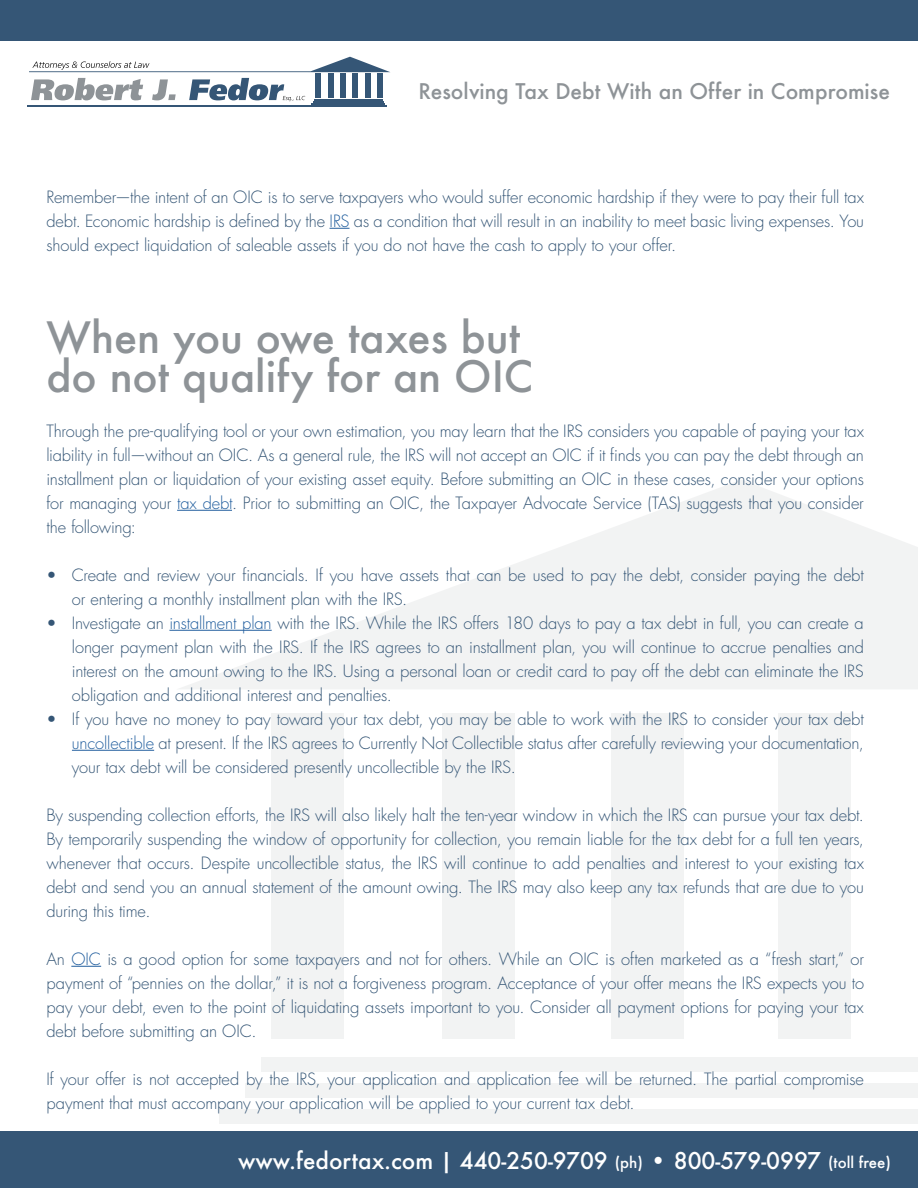
<style>
.page{position:relative;width:918px;height:1188px;background:#fff}
.page>*{position:absolute;margin:0;border:0;box-sizing:border-box;transform-origin:0 0}
.t1{font:500 42px/39px "Futura";color:#8e9397}
.t2{font:500 22.5px "Futura";color:#fff}
.t3{font:500 21px "Futura";color:#8e9397}
.t4{font:300 16.5px/24px "Futura Std";letter-spacing:-.01em;color:#355676;text-align:justify}
.s1{color:#215e9e}
.s2{font-size:15px}
</style>
<div class="page">
<div style="left:779px;top:713px;width:72px;height:326px;background:#f2f3f3"></div>
<svg style="left:176px;top:480px;width:742px;height:209px;fill:#f2f3f3"></svg>
<div style="left:219px;top:1109px;width:699px;height:15px;background:#f2f3f3"></div>
<div style="left:245px;top:1083px;width:673px;height:15px;background:#f2f3f3"></div>
<div style="left:271px;top:713px;width:72px;height:326px;background:#f2f3f3"></div>
<div style="left:261px;top:1057px;width:657px;height:15px;background:#f2f3f3"></div>
<div style="left:611px;top:713px;width:72px;height:326px;background:#f2f3f3"></div>
<div style="left:442px;top:713px;width:72px;height:326px;background:#f2f3f3"></div>
<svg style="left:330px;top:228px;width:20px;height:1px"></svg>
<hr style="left:177px;top:510px;width:55px;height:1px;background:#215e9e">
<hr style="left:169px;top:630px;width:103px;height:1px;background:#215e9e">
<hr style="left:72px;top:750px;width:82px;height:1px;background:#215e9e">
<hr style="left:71px;top:966px;width:30px;height:1px;background:#215e9e">
<div style="left:0;top:0;width:918px;height:40px;background:#355676"></div>
<svg style="left:31px;top:78px;width:112px;height:22px"></svg>
<svg style="left:152px;top:79px;width:24px;height:21px"></svg>
<svg style="left:189px;top:78px;width:116px;height:23px"></svg>
<hr style="left:27px;top:105px;width:359px;height:1px;background:#355676">
<div style="left:353px;top:74px;width:5px;height:24px;background:#355676"></div>
<div style="left:365px;top:74px;width:5px;height:24px;background:#355676"></div>
<div style="left:377px;top:74px;width:5px;height:24px;background:#355676"></div>
<svg style="left:29px;top:57px;width:361px;height:15px"></svg>
<hr style="left:311px;top:103px;width:74px;height:1px;background:#355676">
<hr style="left:313px;top:101px;width:71px;height:1px;background:#355676">
<div style="left:315px;top:74px;width:6px;height:24px;background:#355676"></div>
<hr style="left:314px;top:99px;width:69px;height:1px;background:#355676">
<div style="left:340px;top:74px;width:6px;height:24px;background:#355676"></div>
<div style="left:328px;top:74px;width:5px;height:24px;background:#355676"></div>
<div style="left:0;top:1132px;width:918px;height:56px;background:#355676"></div>
<p class="t3" style="left:419px;top:77px;width:473px">Resolving Tax Debt With an Offer in Compromise</p>
<p class="t4" style="left:46px;top:185px;width:819px">Remember—the intent of an OIC is to serve taxpayers who would suffer economic hardship if they were to pay their full tax debt. Economic hardship is defined by the <span class="s1">IRS</span> as a condition that will result in an inability to meet basic living expenses. You should expect liquidation of saleable assets if you do not have the cash to apply to your offer.</p>
<h1 class="t1" style="left:46px;top:317px;width:488px">When you owe taxes but do not qualify for an OIC</h1>
<p class="t4" style="left:46px;top:419px;width:819px">Through the pre-qualifying tool or your own estimation, you may learn that the IRS considers you capable of paying your tax liability in full—without an OIC. As a general rule, the IRS will not accept an OIC if it finds you can pay the debt through an installment plan or liquidation of your existing asset equity. Before submitting an OIC in these cases, consider your options for managing your <span class="s1">tax debt</span>. Prior to submitting an OIC, the Taxpayer Advocate Service (TAS) suggests that you consider the following:</p>
<p class="t4" style="left:72px;top:563px;width:793px;text-indent:-25px">• Create and review your financials. If you have assets that can be used to pay the debt, consider paying the debt or entering a monthly installment plan with the IRS.</p>
<p class="t4" style="left:72px;top:611px;width:794px;text-indent:-25px">• Investigate an <span class="s1">installment plan</span> with the IRS. While the IRS offers 180 days to pay a tax debt in full, you can create a longer payment plan with the IRS. If the IRS agrees to an installment plan, you will continue to accrue penalties and interest on the amount owing to the IRS. Using a personal loan or credit card to pay off the debt can eliminate the IRS obligation and additional interest and penalties.</p>
<p class="t4" style="left:72px;top:707px;width:793px;text-indent:-25px">• If you have no money to pay toward your tax debt, you may be able to work with the IRS to consider your tax debt <span class="s1">uncollectible</span> at present. If the IRS agrees to Currently Not Collectible status after carefully reviewing your documentation, your tax debt will be considered presently uncollectible by the IRS.</p>
<p class="t4" style="left:46px;top:803px;width:819px">By suspending collection efforts, the IRS will also likely halt the ten-year window in which the IRS can pursue your tax debt.<br>By temporarily suspending the window of opportunity for collection, you remain liable for the tax debt for a full ten years, whenever that occurs. Despite uncollectible status, the IRS will continue to add penalties and interest to your existing tax debt and send you an annual statement of the amount owing. The IRS may also keep any tax refunds that are due to you during this time.</p>
<p class="t4" style="left:46px;top:947px;width:819px">An <span class="s1">OIC</span> is a good option for some taxpayers and not for others. While an OIC is often marketed as a “fresh start,” or payment of “pennies on the dollar,” it is not a forgiveness program. Acceptance of your offer means the IRS expects you to pay your debt, even to the point of liquidating assets important to you. Consider all payment options for paying your tax debt before submitting an OIC.</p>
<p class="t4" style="left:46px;top:1067px;width:819px">If your offer is not accepted by the IRS, your application and application fee will be returned. The partial compromise payment that must accompany your application will be applied to your current tax debt.</p>
<h2 class="t2" style="left:238px;top:1145px;width:654px">www.fedortax.com | 440-250-9709 <span class="s2">(ph)</span> • 800-579-0997 <span class="s2">(toll free)</span></h2>
</div>
